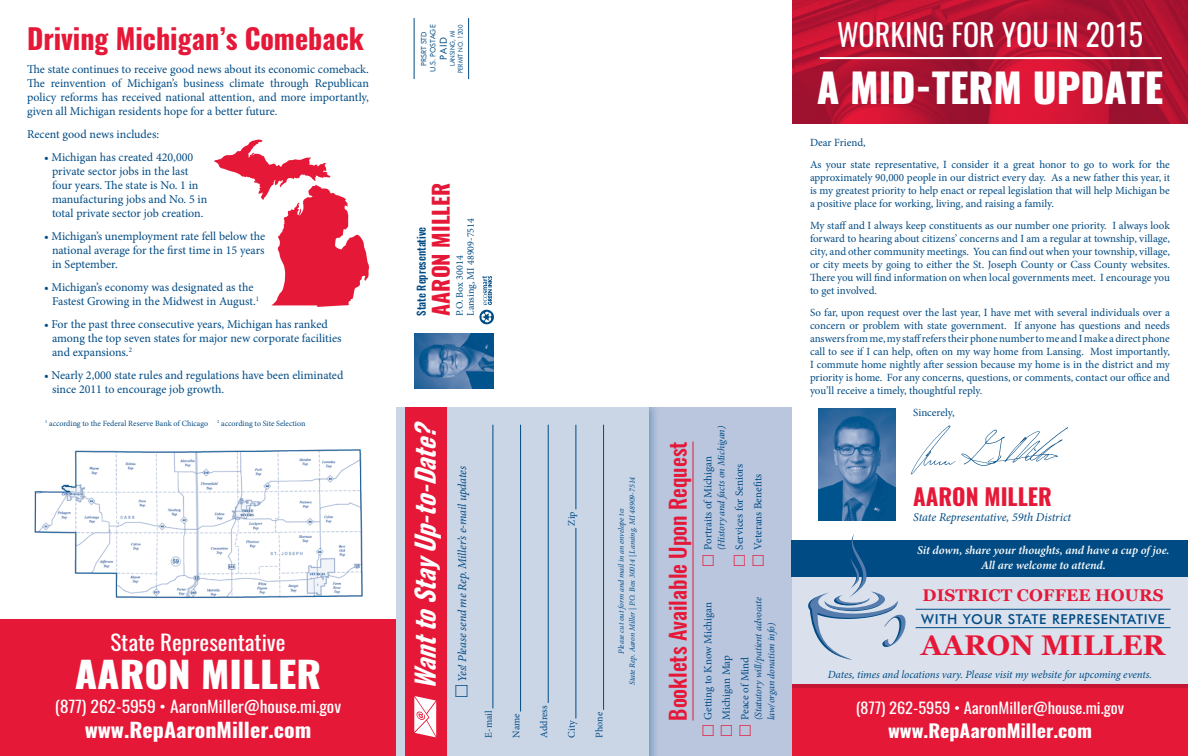
<style>
.page{position:relative;width:1188px;height:756px;background:#fff}
.page>*{position:absolute;margin:0;border:0;box-sizing:border-box;transform-origin:0 0}
.t1{font:800 40px "Oswald";color:#fff}
.t2{font:800 36px "Oswald";color:#fff;scale:1.1 1}
.t3{font:30px "Oswald";color:#fff}
.t4{font:700 28.5px "Georgia";color:#e61838}
.t5{font:700 28px "Oswald";color:#e61838}
.t6{font:italic 600 26px "Oswald";color:#fff}
.t7{font:700 23px "Oswald";color:#e61838}
.t8{font:500 22px "Oswald";color:#e61838}
.t9{font:700 22px "Oswald";color:#e61838}
.t10{font:21px "Oswald";color:#fff;scale:1.1 1}
.t11{font:700 20px "Oswald";color:#fff;scale:1.1 1}
.t12{font:700 18px "Oswald";color:#fff;scale:1.1 1}
.t13{font:700 16.9px "Georgia";letter-spacing:.01em;color:#e61838}
.t14{font:16px "Oswald";color:#fff;scale:1.1 1}
.t15{font:15px "Oswald";color:#fff;scale:1.1 1}
.t16{font:500 13.7px "Futura BT";letter-spacing:.05em;color:#004b84}
.t17{font:12px/14px "Minion Pro";letter-spacing:-.005em;color:#004b84}
.t18{font:italic 12px "Minion Pro";letter-spacing:-.01em;color:#004b84}
.t19{font:italic 600 12px "Minion Pro";letter-spacing:-.005em;color:#fff}
.t20{font:11px/13px "Minion Pro";color:#004b84;text-align:justify}
.t21{font:italic 11px "Minion Pro";letter-spacing:-.01em;color:#004b84}
.t22{font:500 11px "Oswald";color:#004b84}
.t23{font:italic 10px/13px "Minion Pro";letter-spacing:-.01em;color:#004b84}
.t24{font:10px "Minion Pro";color:#004b84}
.t25{font:9.6px "Futura BT";color:#004b84}
.t26{font:italic 8px "Minion Pro";letter-spacing:-.01em;color:#004b84}
.t27{font:8px "Minion Pro";color:#004b84}
.t28{font:7.4px "Futura BT";color:#004b84}
.t29{font:6.6px "Futura BT";color:#004b84;scale:.9 1}
</style>
<div class="page">
<div style="left:792px;top:576px;width:396px;height:112px;background:#dae1ed"></div>
<div style="left:396px;top:407px;width:396px;height:349px;background:#bac6de"></div>
<img style="left:792px;top:0;width:396px;height:123px">
<hr style="left:820px;top:57px;width:342px;height:2px;background:#fff">
<div style="left:792px;top:684px;width:396px;height:72px;background:#e61838"></div>
<div style="left:388px;top:397px;width:272px;height:359px;background:#004b84;opacity:.5"></div>
<div style="left:396px;top:407px;width:252px;height:349px;background:#cad5e6"></div>
<hr style="left:493px;top:425px;width:1px;height:283px;background:#004b84">
<hr style="left:520px;top:425px;width:1px;height:286px;background:#004b84">
<hr style="left:548px;top:425px;width:1px;height:278px;background:#004b84">
<hr style="left:576px;top:528px;width:1px;height:190px;background:#004b84">
<hr style="left:576px;top:425px;width:1px;height:84px;background:#004b84">
<hr style="left:603px;top:425px;width:1px;height:285px;background:#004b84">
<div style="left:405px;top:407px;width:42px;height:349px;background:#e61838"></div>
<svg style="left:414px;top:696px;width:22px;height:41px"></svg>
<hr style="left:692px;top:442px;width:2px;height:279px;background:#e61838">
<div style="left:396px;top:0;width:396px;height:407px;background:#fff"></div>
<hr style="left:414px;top:18px;width:1px;height:61px;background:#004b84">
<hr style="left:468px;top:18px;width:1px;height:61px;background:#004b84">
<img style="left:479px;top:309px;width:15px;height:16px">
<img style="left:483px;top:276px;width:9px;height:28px">
<div style="left:0;top:0;width:396px;height:756px;background:#fff"></div>
<div style="left:0;top:619px;width:396px;height:137px;background:#e61838"></div>
<svg style="left:214px;top:140px;width:155px;height:167px"></svg>
<img style="left:818px;top:408px;width:77px;height:112px">
<img style="left:414px;top:334px;width:80px;height:55px">
<img style="left:910px;top:425px;width:158px;height:50px">
<img style="left:34px;top:449px;width:329px;height:150px">
<div style="left:792px;top:540px;width:396px;height:36px;background:#004b84"></div>
<hr style="left:916px;top:609px;width:255px;height:1px;background:#004b84">
<hr style="left:916px;top:627px;width:255px;height:1px;background:#004b84">
<svg style="left:808px;top:530px;width:100px;height:130px"></svg>
<p class="t5" style="left:27px;top:19px;width:338px">Driving Michigan’s Comeback</p>
<p class="t17" style="left:27px;top:62px;width:344px;text-align:justify">The state continues to receive good news about its economic comeback.<br>The reinvention of Michigan’s business climate through Republican policy reforms has received national attention, and more importantly, given all Michigan residents hope for a better future.</p>
<p class="t17" style="left:27px;top:127px;width:134px">Recent good news includes:</p>
<p class="t17" style="left:52px;top:150px;width:157px;text-indent:-8px">• Michigan has created 420,000 private sector jobs in the last four years. The state is No. 1 in manufacturing jobs and No. 5 in total private sector job creation.</p>
<p class="t17" style="left:52px;top:229px;width:215px;text-align:justify;text-indent:-8px">• Michigan’s unemployment rate fell below the national average for the first time in 15 years in September.</p>
<p class="t17" style="left:52px;top:280px;width:209px;text-indent:-8px">• Michigan’s economy was designated as the<br>Fastest Growing in the Midwest in August.<sup>1</sup></p>
<p class="t17" style="left:52px;top:317px;width:291px;text-indent:-8px">• For the past three consecutive years, Michigan has ranked among the top seven states for major new corporate facilities and expansions.<sup>2</sup></p>
<p class="t17" style="left:52px;top:368px;width:293px;text-indent:-8px">• Nearly 2,000 state rules and regulations have been eliminated since 2011 to encourage job growth.</p>
<p class="t27" style="left:45px;top:418px;width:262px"><sup>1</sup> according to the Federal Reserve Bank of Chicago <sup>2</sup> according to Site Selection</p>
<p class="t10" style="left:110px;top:628px;width:161px">State Representative</p>
<p class="t2" style="left:75px;top:649px;width:225px">AARON MILLER</p>
<p class="t14" style="left:55px;top:695px;width:262px">(877) 262-5959 • AaronMiller@house.mi.gov</p>
<p class="t11" style="left:85px;top:716px;width:208px">www.RepAaronMiller.com</p>
<p class="t25" style="left:438px;top:60px;width:24px;rotate:-90deg">PAID</p>
<p class="t29" style="left:449px;top:66px;width:41px;rotate:-90deg">LANSING, MI</p>
<p class="t29" style="left:456px;top:73px;width:55px;rotate:-90deg">PERMIT NO. 1200</p>
<p class="t28" style="left:419px;top:66px;width:36px;rotate:-90deg">PRSRT STD</p>
<p class="t28" style="left:428px;top:72px;width:49px;rotate:-90deg">U.S. POSTAGE</p>
<p class="t9" style="left:426px;top:316px;width:134px;rotate:-90deg">AARON MILLER</p>
<p class="t24" style="left:464px;top:316px;width:99px;rotate:-90deg">Lansing, MI 48909-7514</p>
<p class="t22" style="left:414px;top:316px;width:90px;rotate:-90deg">State Representative</p>
<p class="t24" style="left:453px;top:316px;width:62px;rotate:-90deg">P.O. Box 30014</p>
<p class="t6" style="left:407px;top:689px;width:274px;rotate:-90deg">WanttoStayUp-to-Date?</p>
<p class="t18" style="left:454px;top:682px;width:217px;rotate:-90deg">Yes! Please send me Rep. Miller’s e-mail updates</p>
<p class="t24" style="left:482px;top:738px;width:28px;rotate:-90deg">E-mail</p>
<p class="t24" style="left:510px;top:738px;width:25px;rotate:-90deg">Name</p>
<p class="t24" style="left:537px;top:738px;width:34px;rotate:-90deg">Address</p>
<p class="t24" style="left:565px;top:526px;width:15px;rotate:-90deg">Zip</p>
<p class="t24" style="left:565px;top:738px;width:19px;rotate:-90deg">City</p>
<p class="t24" style="left:593px;top:738px;width:27px;rotate:-90deg">Phone</p>
<p class="t26" style="left:627px;top:685px;width:210px;rotate:-90deg">State Rep. Aaron Miller | P.O. Box 30014 | Lansing, MI 48909-7514</p>
<p class="t26" style="left:616px;top:654px;width:148px;rotate:-90deg">Please cut out form and mail in an envelope to:</p>
<p class="t8" style="left:662px;top:721px;width:281px;rotate:-90deg">Booklets Available Upon Request</p>
<p class="t23" style="left:715px;top:550px;width:126px;rotate:-90deg">(History and facts on Michigan)</p>
<p class="t20" style="left:702px;top:550px;width:95px;rotate:-90deg">Portraits of Michigan</p>
<p class="t20" style="left:733px;top:550px;width:88px;rotate:-90deg">Services for Seniors</p>
<p class="t20" style="left:751px;top:550px;width:77px;rotate:-90deg">Veterans Benefits</p>
<p class="t23" style="left:752px;top:720px;width:125px;rotate:-90deg">(Statutory will/patient advocate law/organ donation info)</p>
<p class="t20" style="left:702px;top:720px;width:119px;rotate:-90deg">Getting to Know Michigan</p>
<p class="t20" style="left:720px;top:720px;width:66px;rotate:-90deg">Michigan Map</p>
<p class="t20" style="left:738px;top:720px;width:64px;rotate:-90deg">Peace of Mind</p>
<p class="t3" style="left:837px;top:14px;width:308px">WORKING FOR YOU IN 2015</p>
<p class="t1" style="left:817px;top:59px;width:348px">A MID-TERM UPDATE</p>
<p class="t20" style="left:810px;top:136px;width:57px">Dear Friend,</p>
<p class="t20" style="left:810px;top:158px;width:362px">As your state representative, I consider it a great honor to go to work for the approximately 90,000 people in our district every day. As a new father this year, it is my greatest priority to help enact or repeal legislation that will help Michigan be a positive place for working, living, and raising a family.</p>
<p class="t20" style="left:810px;top:219px;width:362px">My staff and I always keep constituents as our number one priority. I always look forward to hearing about citizens’ concerns and I am a regular at township, village, city, and other community meetings. You can find out when your township, village, or city meets by going to either the St. Joseph County or Cass County websites.<br>There you will find information on when local governments meet. I encourage you to get involved.</p>
<p class="t20" style="left:810px;top:306px;width:362px">So far, upon request over the last year, I have met with several individuals over a concern or problem with state government. If anyone has questions and needs answers from me, my staff refers their phone number to me and I make a direct phone call to see if I can help, often on my way home from Lansing. Most importantly, I commute home nightly after session because my home is in the district and my priority is home. For any concerns, questions, or comments, contact our office and you’ll receive a timely, thoughtful reply.</p>
<p class="t20" style="left:913px;top:406px;width:43px">Sincerely,</p>
<p class="t7" style="left:913px;top:480px;width:140px">AARON MILLER</p>
<p class="t18" style="left:913px;top:509px;width:160px">State Representative, 59th District</p>
<p class="t19" style="left:917px;top:542px;width:254px">Sit down, share your thoughts, and have a cup of joe.</p>
<p class="t19" style="left:981px;top:556px;width:126px">All are welcome to attend.</p>
<p class="t13" style="left:923px;top:582px;width:243px">DISTRICT COFFEE HOURS</p>
<p class="t4" style="left:921px;top:624px;width:246px">AARON MILLER</p>
<p class="t21" style="left:828px;top:667px;width:326px">Dates, times and locations vary. Please visit my website for upcoming events.</p>
<p class="t16" style="left:921px;top:611px;width:245px">WITH YOUR STATE REPRESENTATIVE</p>
<p class="t15" style="left:856px;top:697px;width:246px">(877) 262-5959 • AaronMiller@house.mi.gov</p>
<p class="t12" style="left:888px;top:718px;width:187px">www.RepAaronMiller.com</p>
</div>
